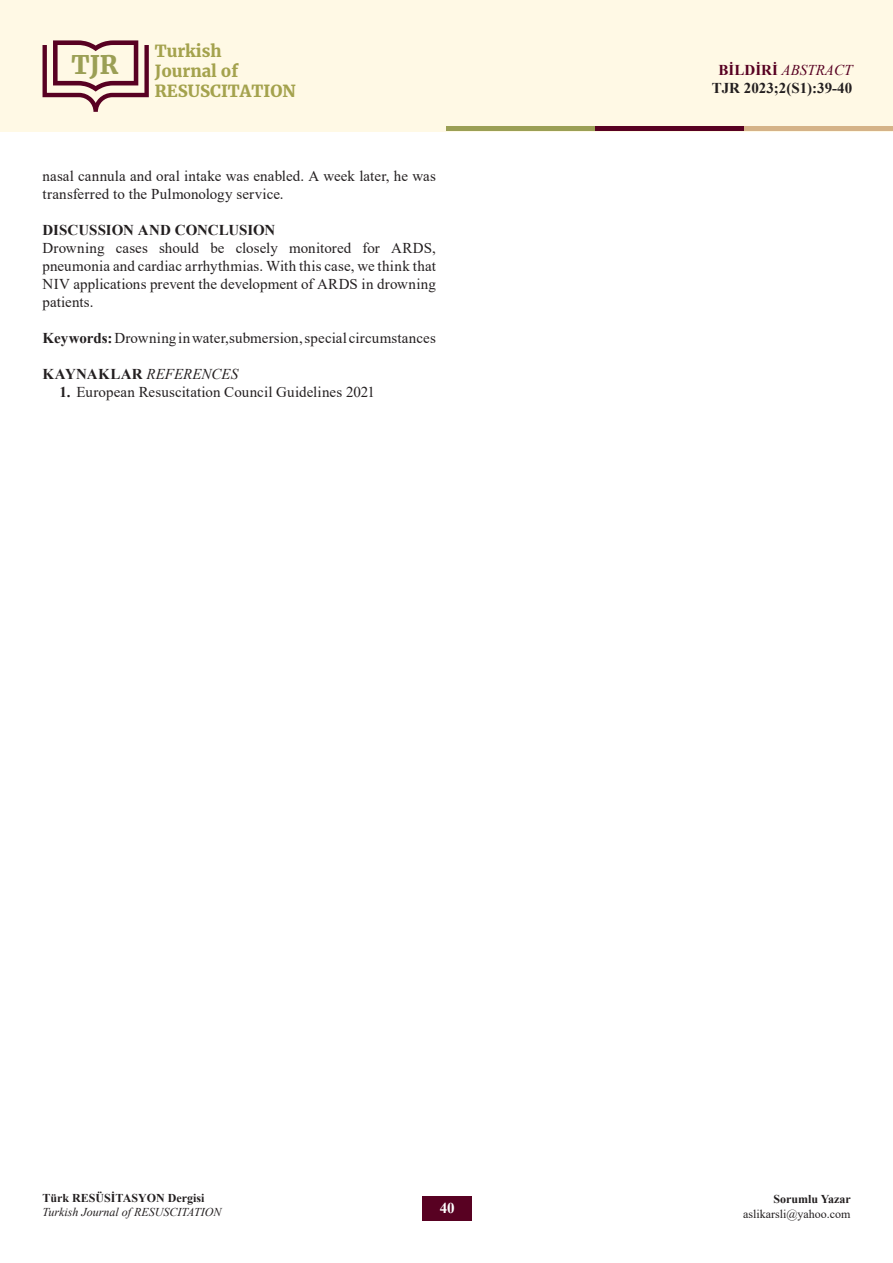
<style>
.page{position:relative;width:893px;height:1263px;background:#fff}
.page>*{position:absolute;margin:0;border:0;box-sizing:border-box;transform-origin:0 0}
.t1{font:900 25.35px "Merriweather";color:#9b9f55}
.t2{font:900 16.5px/19.8px "Merriweather";color:#a4a24d}
.Temel_Paragraf{font:15px/18px "Times New Roman";letter-spacing:.005em;color:#231f20}
.Temel_Paragraf-2{font:700 15px/18px "Times New Roman";color:#231f20;text-align:center}
.Temel_Paragraf-3{font:italic 15px "Times New Roman";color:#231f20}
.t3{font:700 15px "Times New Roman";color:#fff}
.t4{font:700 12px "Times New Roman";color:#231f20}
.t5{font:italic 12px "Times New Roman";color:#231f20}
.t6{font:12px "Times New Roman";color:#231f20}
.s1{font-weight:700}
.s2{font-weight:700;font-style:normal}
.s3{color:#580122}
.s4{font-weight:400;font-style:italic;color:#580122}
</style>
<div class="page">
<div style="left:0;top:0;width:893px;height:131px;background:#fff9e5"></div>
<svg style="left:43px;top:40px;width:106px;height:72px"></svg>
<div style="left:446px;top:126px;width:149px;height:5px;background:#9b9f55"></div>
<div style="left:595px;top:126px;width:149px;height:5px;background:#580122"></div>
<div style="left:744px;top:126px;width:149px;height:5px;background:#d5b388"></div>
<div style="left:422px;top:1196px;width:50px;height:24px;background:#580122"></div>
<h1 class="t1" style="left:72px;top:47px;width:48px">TJR</h1>
<p class="t2" style="left:155px;top:41px;width:142px">Turkish<br>Journal of<br>RESUSCITATION</p>
<p class="Temel_Paragraf" style="left:43px;top:166px;width:395px">nasal cannula and oral intake was enabled. A week later, he was transferred to the Pulmonology service.</p>
<p class="Temel_Paragraf-2" style="left:43px;top:220px;width:234px">DISCUSSION AND CONCLUSION</p>
<p class="Temel_Paragraf" style="left:43px;top:238px;width:395px;text-align:justify">Drowning cases should be closely monitored for ARDS, pneumonia and cardiac arrhythmias. With this case, we think that NIV applications prevent the development of ARDS in drowning patients.</p>
<p class="Temel_Paragraf" style="left:43px;top:328px;width:395px"><span class="s1">Keywords:</span> Drowning in water,submersion, special circumstances</p>
<p class="Temel_Paragraf-3" style="left:43px;top:363px;width:197px"><span class="s2">KAYNAKLAR</span> REFERENCES</p>
<p class="Temel_Paragraf" style="left:60px;top:382px;width:317px"><span class="s1">1.</span> European Resuscitation Council Guidelines 2021</p>
<p class="Temel_Paragraf-2" style="left:712px;top:61px;width:142px"><span class="s3">BİLDİRİ</span> <span class="s4">ABSTRACT<br></span>TJR 2023;2(S1):39-40</p>
<p class="t4" style="left:43px;top:1189px;width:163px">Türk RESÜSİTASYON Dergisi</p>
<p class="t5" style="left:43px;top:1204px;width:181px">Turkish Journal of RESUSCITATION</p>
<p class="t3" style="left:440px;top:1197px;width:16px">40</p>
<p class="t4" style="left:773px;top:1191px;width:79px">Sorumlu Yazar</p>
<p class="t6" style="left:743px;top:1205px;width:109px">aslikarsli@yahoo.com</p>
</div>
